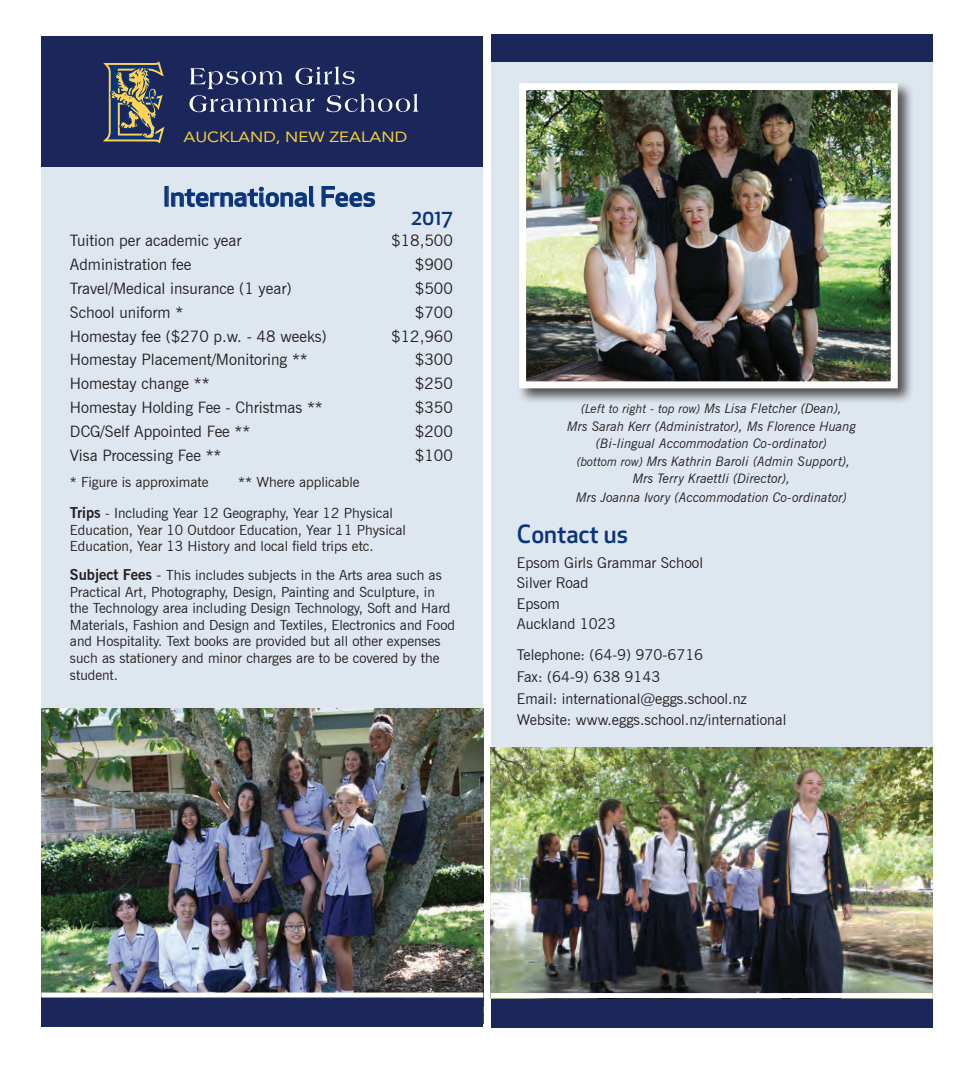
<style>
.page{position:relative;width:968px;height:1067px;background:#fff}
.page>*{position:absolute;margin:0;border:0;box-sizing:border-box;transform-origin:0 0}
.t1{font:500 26.25px "Apex New";color:#08347b;scale:1.05 1}
.t2{font:500 24.5px "Apex New";color:#08347b}
.t3{font:500 21px "Apex New";color:#08347b}
.t4{font:15.75px/23.8px "News Gothic BT";color:#231f20}
.t5{font:14.88px/20.1px "News Gothic BT";color:#231f20}
.t6{font:14.7px "Avenir";color:#f7cf3b;scale:1.15 1}
.t7{font:14px/16.6px "News Gothic BT";color:#231f20}
.t8{font:italic 13.12px/17.7px "News Gothic BT";color:#231f20;text-align:center}
.s1{font-weight:700;font-size:14.88px}
.s2{font-size:14.88px}
.s3{font-size:12.25px}
</style>
<div class="page">
<div style="left:41px;top:36px;width:442px;height:132px;background:#1b275a"></div>
<div style="left:41px;top:168px;width:442px;height:541px;background:#dee6ef"></div>
<svg style="left:103px;top:61px;width:61px;height:82px"></svg>
<svg style="left:189px;top:68px;width:94px;height:21px"></svg>
<svg style="left:295px;top:66px;width:59px;height:19px"></svg>
<svg style="left:189px;top:95px;width:125px;height:17px"></svg>
<svg style="left:326px;top:94px;width:92px;height:18px"></svg>
<img style="left:41px;top:709px;width:442px;height:283px">
<div style="left:41px;top:997px;width:442px;height:30px;background:#1b275a"></div>
<svg style="left:171px;top:186px;width:143px;height:21px"></svg>
<svg style="left:321px;top:186px;width:54px;height:21px"></svg>
<div style="left:490px;top:45px;width:442px;height:753px;background:#dee6ef"></div>
<div style="left:490px;top:34px;width:442px;height:28px;background:#1b275a"></div>
<div style="left:490px;top:998px;width:442px;height:29px;background:#1b275a"></div>
<img style="left:490px;top:747px;width:442px;height:246px">
<div style="left:516px;top:80px;width:398px;height:325px;background:#231f20;opacity:.75"></div>
<img style="left:527px;top:91px;width:362px;height:289px">
<div style="left:519px;top:83px;width:378px;height:305px;border:7px solid #fff"></div>
<p class="t6" style="left:183px;top:128px;width:196px">AUCKLAND, NEW ZEALAND</p>
<h1 class="t1" style="left:163px;top:179px;width:204px">International Fees</h1>
<h3 class="t3" style="left:411px;top:203px;width:43px">2017</h3>
<p class="t4" style="left:70px;top:229px;width:173px">Tuition per academic year</p>
<p class="t4" style="left:391px;top:229px;width:63px">$18,500</p>
<p class="t4" style="left:70px;top:252px;width:123px">Administration fee</p>
<p class="t4" style="left:415px;top:252px;width:39px">$900</p>
<p class="t4" style="left:70px;top:276px;width:223px">Travel/Medical insurance (1 year)</p>
<p class="t4" style="left:415px;top:276px;width:39px">$500</p>
<p class="t4" style="left:70px;top:300px;width:115px">School uniform *</p>
<p class="t4" style="left:415px;top:300px;width:39px">$700</p>
<p class="t4" style="left:70px;top:324px;width:258px">Homestay fee ($270 p.w. - 48 weeks)</p>
<p class="t4" style="left:391px;top:324px;width:63px">$12,960</p>
<p class="t4" style="left:70px;top:348px;width:239px">Homestay Placement/Monitoring **</p>
<p class="t4" style="left:415px;top:348px;width:39px">$300</p>
<p class="t4" style="left:70px;top:371px;width:141px">Homestay change **</p>
<p class="t4" style="left:415px;top:371px;width:39px">$250</p>
<p class="t4" style="left:70px;top:395px;width:254px">Homestay Holding Fee - Christmas **</p>
<p class="t4" style="left:415px;top:395px;width:39px">$350</p>
<p class="t4" style="left:70px;top:419px;width:182px">DCG/Self Appointed Fee **</p>
<p class="t4" style="left:415px;top:419px;width:39px">$200</p>
<p class="t4" style="left:70px;top:443px;width:153px">Visa Processing Fee **</p>
<p class="t4" style="left:415px;top:443px;width:39px">$100</p>
<p class="t7" style="left:70px;top:474px;width:140px">* Figure is approximate</p>
<p class="t7" style="left:70px;top:467px;width:324px;line-height:30.4px;text-indent:168px">** Where applicable<br><span class="s1">Trips</span> - Including Year 12 Geography, Year 12 Physical</p>
<p class="t7" style="left:70px;top:521px;width:337px">Education, Year 10 Outdoor Education, Year 11 Physical<br>Education, Year 13 History and local field trips etc.</p>
<p class="t7" style="left:70px;top:566px;width:386px"><span class="s1">Subject Fees</span> <span class="s2">-</span> This includes subjects in the Arts area such as Practical Art, Photography, Design, Painting and Sculpture, in the Technology area including Design Technology, Soft and Hard Materials, Fashion and Design and Textiles, Electronics and Food and Hospitality. Text books are provided but all other expenses such as stationery and minor charges are to be covered by the student.</p>
<p class="t4" style="left:561px;top:396px;width:254px">Homestay Holding Fee - Christmas **<br>DCG/Self Appointed Fee **<br>Visa Processing Fee **</p>
<p class="t8" style="left:567px;top:400px;width:290px"><span class="s3">(Left to right - top row)</span> Ms Lisa Fletcher (Dean),<br>Mrs Sarah Kerr (Administrator), Ms Florence Huang (Bi-lingual Accommodation Co-ordinator)<br><span class="s3">(bottom row)</span> Mrs Kathrin Baroli (Admin Support), Mrs Terry Kraettli (Director),<br>Mrs Joanna Ivory (Accommodation Co-ordinator)</p>
<h2 class="t2" style="left:517px;top:518px;width:113px">Contact us</h2>
<p class="t5" style="left:517px;top:553px;width:188px">Epsom Girls Grammar School<br>Silver Road<br>Epsom<br>Auckland 1023</p>
<p class="t5" style="left:517px;top:644px;width:271px;line-height:21.7px">Telephone: (64-9) 970-6716<br>Fax: (64-9) 638 9143<br>Email: international@eggs.school.nz Website: www.eggs.school.nz/international</p>
<p class="t7" style="left:561px;top:667px;width:50px">student.</p>
</div>
